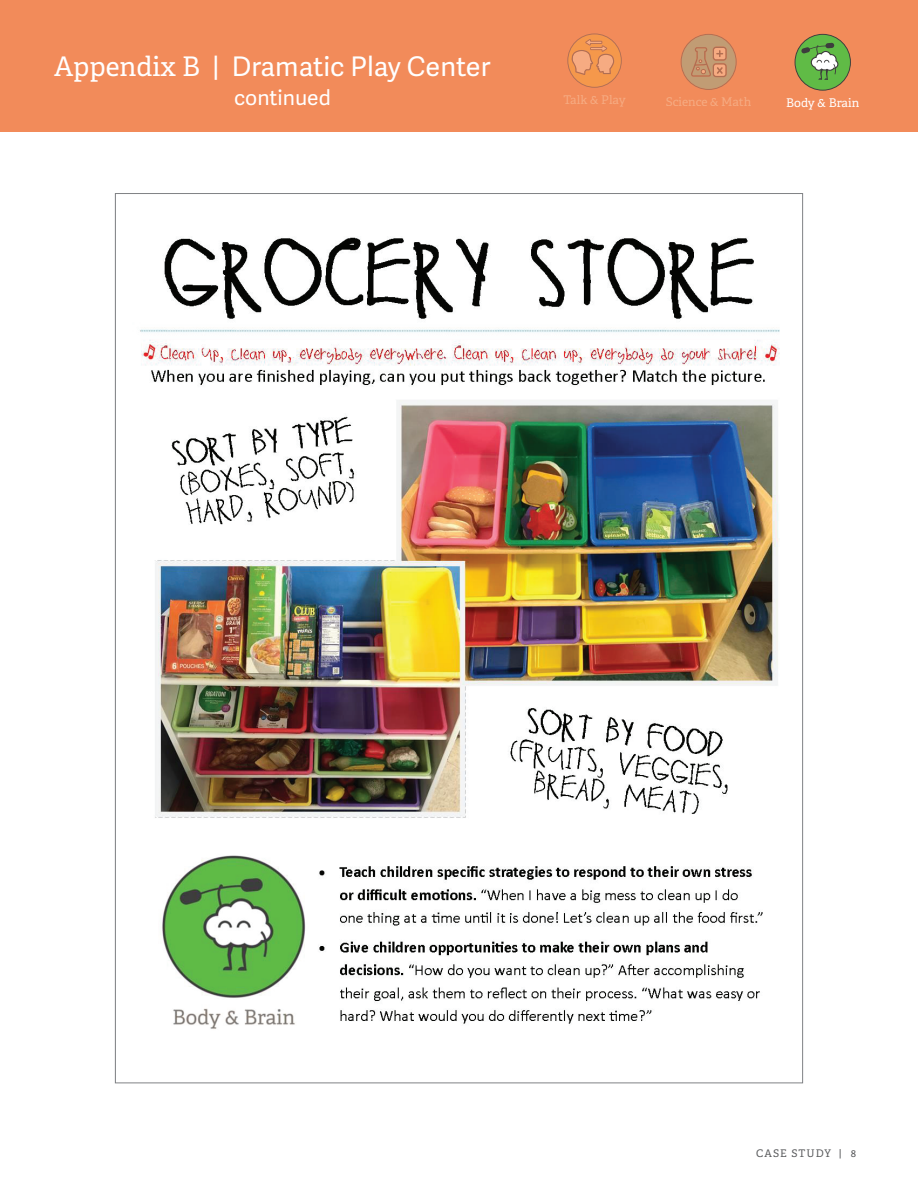
<style>
.page{position:relative;width:918px;height:1188px;background:#fff}
.page>*{position:absolute;margin:0;border:0;box-sizing:border-box;transform-origin:0 0}
.t1{font:27px "Adelle Sans";color:#fff}
.t2{font:21px "Adelle Sans";color:#fff}
.t3{font:12px "Adelle";color:#f6ab82}
.t4{font:12px "Adelle";color:#fff}
.t5{font:10.5px "Adelle";letter-spacing:.1em;color:#57585a}
.s1{font-family:"Adelle"}
</style>
<div class="page">
<div style="left:0;top:0;width:918px;height:132px;background:#f28b5a"></div>
<svg style="left:795px;top:34px;width:56px;height:57px"></svg>
<svg style="left:681px;top:34px;width:56px;height:56px"></svg>
<svg style="left:567px;top:33px;width:55px;height:55px"></svg>
<img style="left:140px;top:237px;width:640px;height:792px">
<p class="t1" style="left:54px;top:51px;width:438px"><span class="s1">Appendix B |</span> Dramatic Play Center</p>
<p class="t2" style="left:234px;top:86px;width:98px">continued</p>
<p class="t3" style="left:563px;top:93px;width:64px">Talk &amp; Play</p>
<p class="t3" style="left:666px;top:94px;width:87px">Science &amp; Math</p>
<p class="t4" style="left:786px;top:95px;width:75px">Body &amp; Brain</p>
<p class="t5" style="left:756px;top:1147px;width:101px">CASE STUDY | 8</p>
</div>
